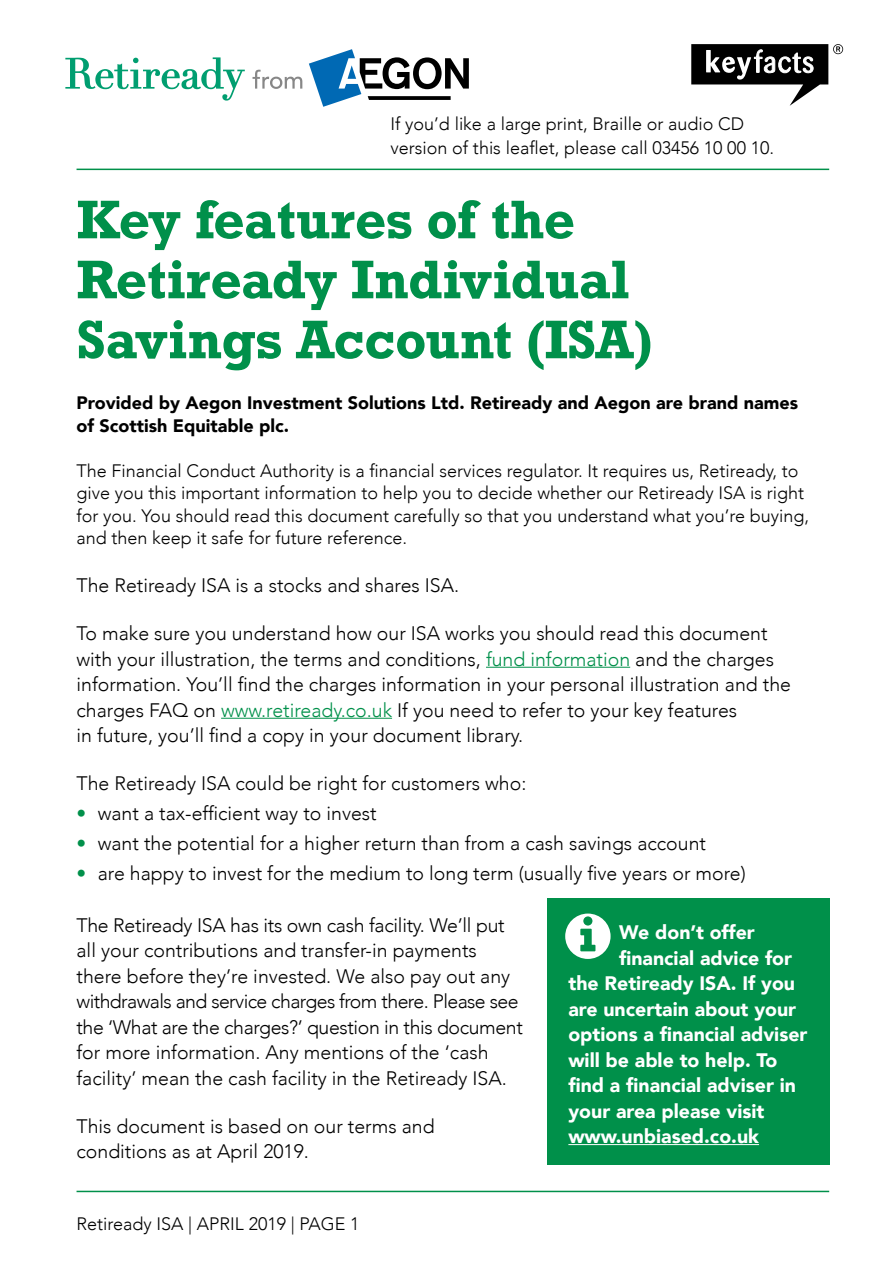
<style>
.page{position:relative;width:893px;height:1263px;background:#fff}
.page>*{position:absolute;margin:0;border:0;box-sizing:border-box;transform-origin:0 0}
.t1{font:700 51px/60px "Rockwell";color:#00904a}
.t2{font:300 19.5px/25.5px "Avenir";color:#000}
.t3{font:900 19.5px "Avenir";color:#fff}
.t4{font:300 18px/22.5px "Avenir";color:#000}
.t5{font:900 18px/22.5px "Avenir";color:#000}
.s1{color:#00904a}
</style>
<div class="page">
<hr style="left:77px;top:1191px;width:752px;height:1px;background:#00904a">
<hr style="left:77px;top:169px;width:752px;height:1px;background:#00904a">
<svg style="left:691px;top:44px;width:152px;height:62px"></svg>
<div style="left:547px;top:898px;width:282px;height:267px;background:#00904a"></div>
<hr style="left:568px;top:1144px;width:191px;height:1px;background:#fff">
<svg style="left:565px;top:913px;width:46px;height:46px"></svg>
<hr style="left:486px;top:667px;width:144px;height:1px;background:#00904a">
<hr style="left:221px;top:718px;width:171px;height:1px;background:#00904a">
<svg style="left:65px;top:57px;width:180px;height:44px"></svg>
<svg style="left:253px;top:70px;width:49px;height:19px"></svg>
<svg style="left:309px;top:49px;width:160px;height:58px"></svg>
<p class="t4" style="left:391px;top:112px;width:385px;line-height:24px">If you’d like a large print, Braille or audio CD version of this leaflet, please call 03456 10 00 10.</p>
<h1 class="t1" style="left:77px;top:189px;width:578px">Key features of the<br>Retiready Individual<br>Savings Account (ISA)</h1>
<p class="t5" style="left:77px;top:391px;width:723px">Provided by Aegon Investment Solutions Ltd. Retiready and Aegon are brand names of Scottish Equitable plc.</p>
<p class="t4" style="left:77px;top:459px;width:734px">The Financial Conduct Authority is a financial services regulator. It requires us, Retiready, to give you this important information to help you to decide whether our Retiready ISA is right for you. You should read this document carefully so that you understand what you’re buying, and then keep it safe for future reference.</p>
<p class="t2" style="left:77px;top:573px;width:384px">The Retiready ISA is a stocks and shares ISA.</p>
<p class="t2" style="left:77px;top:621px;width:716px">To make sure you understand how our ISA works you should read this document with your illustration, the terms and conditions, <span class="s1">fund information</span> and the charges information. You’ll find the charges information in your personal illustration and the charges FAQ on <span class="s1">www.retiready.co.uk</span> If you need to refer to your key features<br>in future, you’ll find a copy in your document library.</p>
<p class="t2" style="left:77px;top:771px;width:451px">The Retiready ISA could be right for customers who:</p>
<p class="t2" style="left:77px;top:801px;width:302px"><span class="s1">•</span> want a tax-efficient way to invest</p>
<p class="t2" style="left:77px;top:830px;width:631px"><span class="s1">•</span> want the potential for a higher return than from a cash savings account</p>
<p class="t2" style="left:77px;top:860px;width:671px"><span class="s1">•</span> are happy to invest for the medium to long term (usually five years or more)</p>
<p class="t2" style="left:77px;top:912px;width:448px">The Retiready ISA has its own cash facility. We’ll put all your contributions and transfer-in payments there before they’re invested. We also pay out any withdrawals and service charges from there. Please see the ‘What are the charges?’ question in this document for more information. Any mentions of the ‘cash facility’ mean the cash facility in the Retiready ISA.</p>
<p class="t2" style="left:77px;top:1113px;width:360px">This document is based on our terms and conditions as at April 2019.</p>
<p class="t3" style="left:619px;top:915px;width:137px">We don’t offer</p>
<p class="t3" style="left:619px;top:941px;width:175px">financial advice for</p>
<p class="t3" style="left:568px;top:967px;width:228px">the Retiready ISA. If you</p>
<p class="t3" style="left:568px;top:992px;width:229px">are uncertain about your</p>
<p class="t3" style="left:568px;top:1018px;width:241px">options a financial adviser</p>
<p class="t3" style="left:568px;top:1043px;width:211px">will be able to help. To</p>
<p class="t3" style="left:568px;top:1069px;width:229px">find a financial adviser in</p>
<p class="t3" style="left:568px;top:1094px;width:198px">your area please visit</p>
<p class="t3" style="left:568px;top:1120px;width:192px">www.unbiased.co.uk</p>
<p class="t4" style="left:77px;top:1212px;width:284px">Retiready ISA | APRIL 2019 | PAGE 1</p>
</div>
